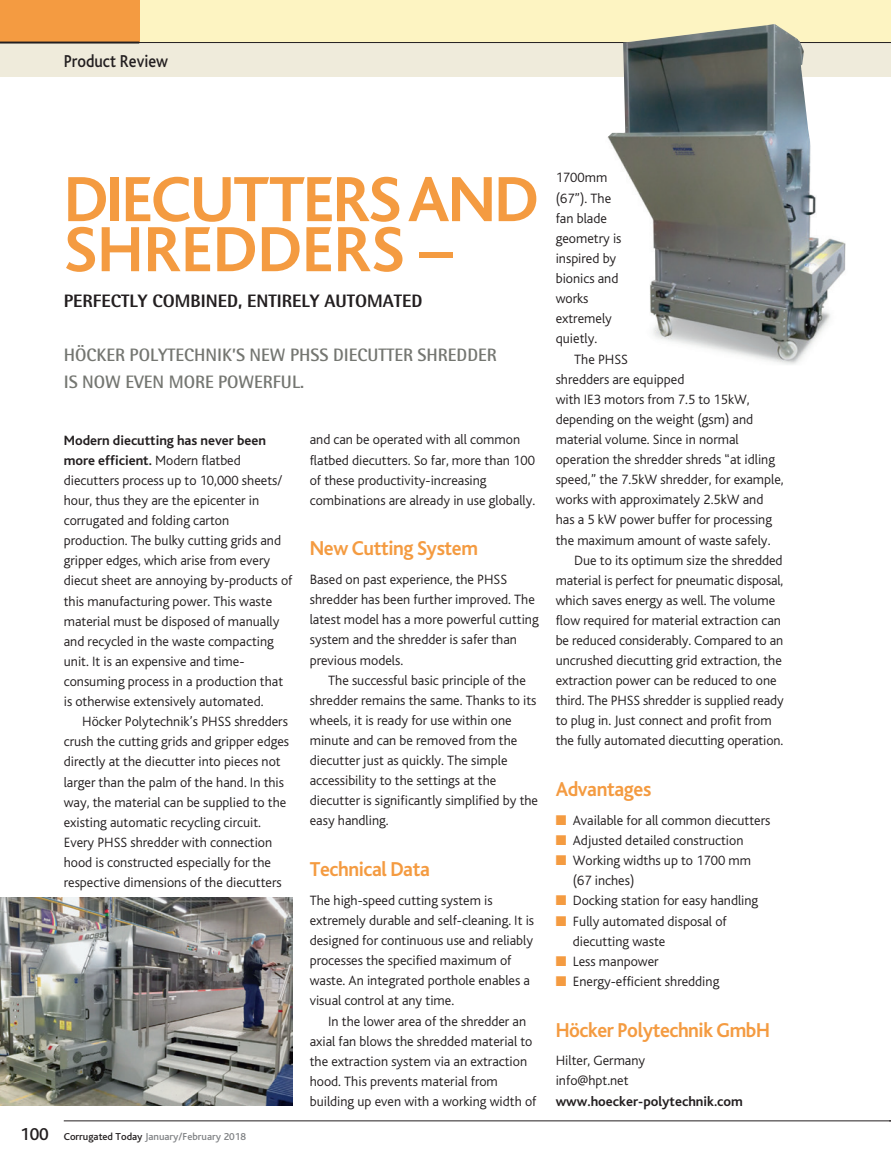
<style>
.page{position:relative;width:891px;height:1175px;background:#fff}
.page>*{position:absolute;margin:0;border:0;box-sizing:border-box;transform-origin:0 0}
.t1{font:700 66.75px/50.1px "Bliss";letter-spacing:-.03em;color:#f49b41}
.t2{font:700 21px "Bliss";letter-spacing:-.02em;color:#f49b41;scale:.95 1}
.t3{font:700 18px/27px "Rotis Semi Sans";color:#747671}
.t4{font:800 18px "Rotis Semi Sans";color:#231f20}
.t5{font:500 18px "Bliss";color:#231f20;scale:.9 1}
.t6{font:300 14.1px/20.1px "Bliss";color:#231f20}
.t7{font:700 14.1px "Bliss";color:#231f20}
.t8{font:500 10.5px "Bliss";color:#808285}
.s1{font-weight:700}
.s2{font-size:18px;color:#231f20}
.s3{color:#231f20}
.s4{color:#f49b41}
</style>
<div class="page">
<div style="left:0;top:0;width:891px;height:77px;background:#efebdb"></div>
<div style="left:0;top:0;width:891px;height:43px;background:#fdf4c2"></div>
<div style="left:0;top:0;width:139px;height:43px;background:#f49b41"></div>
<hr style="left:0;top:42px;width:891px;height:1px;background:#231f20">
<hr style="left:64px;top:1120px;width:827px;height:1px;background:#231f20">
<img style="left:0;top:897px;width:293px;height:209px">
<img style="left:607px;top:24px;width:239px;height:341px">
<p class="t5" style="left:64px;top:52px;width:117px">Product Review</p>
<h1 class="t1" style="left:64px;top:176px;width:476px">DIECUTTERS AND<br>SHREDDERS –</h1>
<p class="t4" style="left:64px;top:289px;width:360px">PERFECTLY COMBINED, ENTIRELY AUTOMATED</p>
<p class="t3" style="left:64px;top:341px;width:434px">HÖCKER POLYTECHNIK’S NEW PHSS DIECUTTER SHREDDER<br>IS NOW EVEN MORE POWERFUL.</p>
<p class="t6" style="left:64px;top:430px;width:230px"><span class="s1">Modern diecutting has never been more efficient.</span> Modern flatbed diecutters process up to 10,000 sheets/ hour, thus they are the epicenter in corrugated and folding carton production. The bulky cutting grids and gripper edges, which arise from every diecut sheet are annoying by-products of this manufacturing power. This waste material must be disposed of manually and recycled in the waste compacting unit. It is an expensive and time&shy;consuming process in a production that is otherwise extensively automated.</p>
<p class="t6" style="left:64px;top:712px;width:227px;text-indent:18px">Höcker Polytechnik’s PHSS shredders crush the cutting grids and gripper edges directly at the diecutter into pieces not larger than the palm of the hand. In this way, the material can be supplied to the existing automatic recycling circuit.<br>Every PHSS shredder with connection hood is constructed especially for the respective dimensions of the diecutters</p>
<p class="t8" style="left:20px;top:1130px;width:227px"><span class="s2">100</span> <span class="s3">Corrugated Today</span> January/February 2018</p>
<p class="t6" style="left:310px;top:430px;width:227px">and can be operated with all common flatbed diecutters. So far, more than 100 of these productivity-increasing combinations are already in use globally.</p>
<h2 class="t2" style="left:310px;top:537px;width:179px">New Cutting System</h2>
<p class="t6" style="left:310px;top:569px;width:230px">Based on past experience, the PHSS shredder has been further improved. The latest model has a more powerful cutting system and the shredder is safer than previous models.</p>
<p class="t6" style="left:310px;top:670px;width:230px;text-indent:18px">The successful basic principle of the shredder remains the same. Thanks to its wheels, it is ready for use within one minute and can be removed from the diecutter just as quickly. The simple accessibility to the settings at the diecutter is significantly simplified by the easy handling.</p>
<h2 class="t2" style="left:310px;top:858px;width:128px">Technical Data</h2>
<p class="t6" style="left:310px;top:890px;width:226px">The high-speed cutting system is extremely durable and self-cleaning. It is designed for continuous use and reliably processes the specified maximum of waste. An integrated porthole enables a visual control at any time.</p>
<p class="t6" style="left:310px;top:1011px;width:228px;text-indent:18px">In the lower area of the shredder an axial fan blows the shredded material to the extraction system via an extraction hood. This prevents material from building up even with a working width of</p>
<p class="t6" style="left:556px;top:168px;width:67px">1700mm (67”). The fan blade geometry is inspired by bionics and works extremely quietly.</p>
<p class="t6" style="left:574px;top:349px;width:55px">The PHSS</p>
<p class="t6" style="left:556px;top:369px;width:130px">shredders are equipped</p>
<p class="t6" style="left:556px;top:389px;width:196px">with IE3 motors from 7.5 to 15kW,</p>
<p class="t6" style="left:556px;top:409px;width:199px">depending on the weight (gsm) and</p>
<p class="t6" style="left:556px;top:429px;width:185px">material volume. Since in normal</p>
<p class="t6" style="left:556px;top:449px;width:221px">operation the shredder shreds “at idling</p>
<p class="t6" style="left:556px;top:470px;width:229px">speed,” the 7.5kW shredder, for example,</p>
<p class="t6" style="left:556px;top:490px;width:209px">works with approximately 2.5kW and</p>
<p class="t6" style="left:556px;top:510px;width:218px">has a 5 kW power buffer for processing</p>
<p class="t6" style="left:556px;top:530px;width:216px">the maximum amount of waste safely.</p>
<p class="t6" style="left:574px;top:550px;width:210px">Due to its optimum size the shredded</p>
<p class="t6" style="left:556px;top:570px;width:229px">material is perfect for pneumatic disposal,</p>
<p class="t6" style="left:556px;top:590px;width:221px">which saves energy as well. The volume</p>
<p class="t6" style="left:556px;top:610px;width:227px">flow required for material extraction can</p>
<p class="t6" style="left:556px;top:630px;width:229px">be reduced considerably. Compared to an</p>
<p class="t6" style="left:556px;top:650px;width:228px">uncrushed diecutting grid extraction, the</p>
<p class="t6" style="left:556px;top:670px;width:223px">extraction power can be reduced to one</p>
<p class="t6" style="left:556px;top:691px;width:229px">third. The PHSS shredder is supplied ready</p>
<p class="t6" style="left:556px;top:711px;width:217px">to plug in. Just connect and profit from</p>
<p class="t6" style="left:556px;top:731px;width:229px">the fully automated diecutting operation.</p>
<h2 class="t2" style="left:556px;top:778px;width:102px">Advantages</h2>
<p class="t6" style="left:556px;top:810px;width:216px"><span class="s4">■</span> Available for all common diecutters</p>
<p class="t6" style="left:556px;top:830px;width:189px"><span class="s4">■</span> Adjusted detailed construction</p>
<p class="t6" style="left:573px;top:850px;width:180px;text-indent:-17px"><span class="s4">■</span> Working widths up to 1700 mm (67 inches)</p>
<p class="t6" style="left:556px;top:891px;width:204px"><span class="s4">■</span> Docking station for easy handling</p>
<p class="t6" style="left:573px;top:911px;width:155px;text-indent:-17px"><span class="s4">■</span> Fully automated disposal of diecutting waste</p>
<p class="t6" style="left:556px;top:951px;width:104px"><span class="s4">■</span> Less manpower</p>
<p class="t6" style="left:556px;top:971px;width:165px"><span class="s4">■</span> Energy-efficient shredding</p>
<h2 class="t2" style="left:556px;top:1018px;width:227px">Höcker Polytechnik GmbH</h2>
<p class="t6" style="left:556px;top:1050px;width:91px">Hilter, Germany info@hpt.net</p>
<p class="t7" style="left:556px;top:1093px;width:189px">www.hoecker-polytechnik.com</p>
</div>
